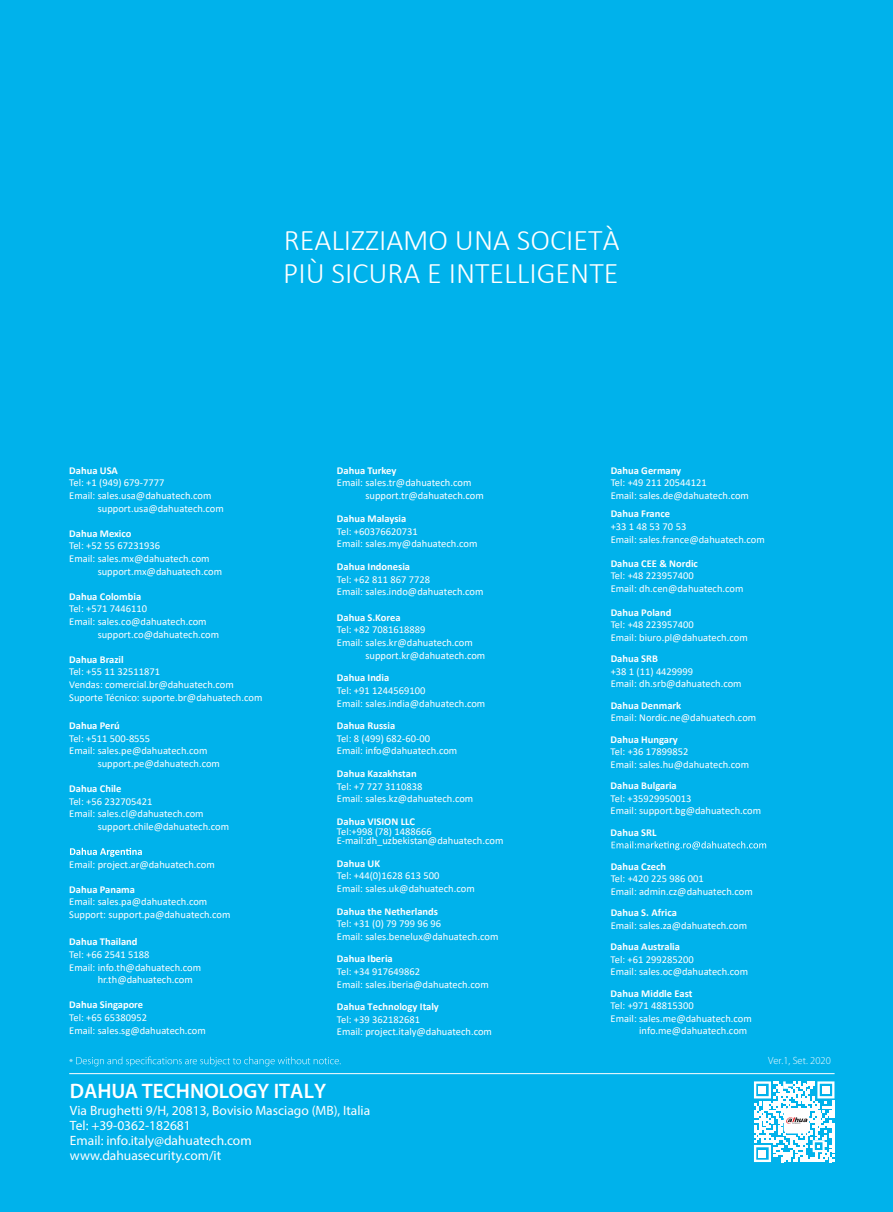
<style>
.page{position:relative;width:893px;height:1212px;background:#00b2eb}
.page>*{position:absolute;margin:0;border:0;box-sizing:border-box;transform-origin:0 0}
.t1{font:300 30px/33.3px "Calibri";color:#fff}
.t2{font:600 21px "Myriad Pro";color:#fff}
.t3{font:13.5px/15px "Myriad Pro";color:#fff}
.t4{font:10.5px/12.6px "Calibri";color:#fff}
.t5{font:700 10.5px "Calibri";color:#fff}
.t6{font:300 10.5px "Myriad Pro";letter-spacing:.005em;color:#fff}
</style>
<div class="page">
<svg style="left:76px;top:1056px;width:265px;height:10px"></svg>
<hr style="left:69px;top:1073px;width:766px;height:1px;background:#fff">
<hr style="left:832px;top:1101px;width:3px;height:17px;background:#fff">
<hr style="left:832px;top:1123px;width:3px;height:29px;background:#fff">
<svg style="left:70px;top:848px;width:72px;height:9px"></svg>
<svg style="left:611px;top:841px;width:155px;height:9px"></svg>
<svg style="left:754px;top:1081px;width:80px;height:81px"></svg>
<h1 class="t1" style="left:283px;top:223px;width:338px">REALIZZIAMO UNA SOCIETÀ<br>PIÙ SICURA E INTELLIGENTE</h1>
<p class="t5" style="left:69px;top:463px;width:50px">Dahua USA</p>
<p class="t4" style="left:69px;top:476px;width:97px">Tel: +1 (949) 679-7777</p>
<p class="t4" style="left:69px;top:489px;width:144px">Email: sales.usa@dahuatech.com</p>
<p class="t4" style="left:98px;top:502px;width:128px">support.usa@dahuatech.com</p>
<p class="t5" style="left:69px;top:526px;width:64px">Dahua Mexico</p>
<p class="t4" style="left:69px;top:539px;width:92px">Tel: +52 55 67231936</p>
<p class="t4" style="left:69px;top:552px;width:142px">Email: sales.mx@dahuatech.com</p>
<p class="t4" style="left:98px;top:565px;width:126px">support.mx@dahuatech.com</p>
<p class="t5" style="left:69px;top:589px;width:74px">Dahua Colombia</p>
<p class="t4" style="left:69px;top:602px;width:79px">Tel: +571 7446110</p>
<p class="t4" style="left:69px;top:615px;width:139px">Email: sales.co@dahuatech.com</p>
<p class="t4" style="left:98px;top:628px;width:123px">support.co@dahuatech.com</p>
<p class="t5" style="left:69px;top:652px;width:56px">Dahua Brazil</p>
<p class="t4" style="left:69px;top:665px;width:195px">Tel: +55 11 32511871<br>Vendas: comercial.br@dahuatech.com<br>Suporte Técnico: suporte.br@dahuatech.com</p>
<p class="t5" style="left:69px;top:718px;width:52px">Dahua Perú</p>
<p class="t4" style="left:69px;top:731px;width:83px">Tel: +511 500-8555</p>
<p class="t4" style="left:69px;top:744px;width:140px">Email: sales.pe@dahuatech.com</p>
<p class="t4" style="left:98px;top:757px;width:124px">support.pe@dahuatech.com</p>
<p class="t5" style="left:69px;top:781px;width:54px">Dahua Chile</p>
<p class="t4" style="left:69px;top:794px;width:85px">Tel: +56 232705421</p>
<p class="t4" style="left:69px;top:807px;width:136px">Email: sales.cl@dahuatech.com</p>
<p class="t4" style="left:98px;top:820px;width:133px">support.chile@dahuatech.com</p>
<p class="t4" style="left:69px;top:857px;width:147px">Email: project.ar@dahuatech.com</p>
<p class="t5" style="left:69px;top:882px;width:67px">Dahua Panama</p>
<p class="t4" style="left:69px;top:895px;width:163px">Email: sales.pa@dahuatech.com<br>Support: support.pa@dahuatech.com</p>
<p class="t5" style="left:69px;top:934px;width:70px">Dahua Thailand</p>
<p class="t4" style="left:69px;top:948px;width:82px">Tel: +66 2541 5188</p>
<p class="t4" style="left:69px;top:960px;width:133px">Email: info.th@dahuatech.com</p>
<p class="t4" style="left:98px;top:973px;width:97px">hr.th@dahuatech.com</p>
<p class="t5" style="left:69px;top:997px;width:75px">Dahua Singapore</p>
<p class="t4" style="left:69px;top:1011px;width:138px">Tel: +65 65380952<br>Email: sales.sg@dahuatech.com</p>
<p class="t6" style="left:69px;top:1056px;width:6px">*</p>
<p class="t5" style="left:337px;top:463px;width:61px">Dahua Turkey</p>
<p class="t4" style="left:365px;top:476px;width:120px;text-indent:-28px">Email: sales.tr@dahuatech.com support.tr@dahuatech.com</p>
<p class="t5" style="left:337px;top:511px;width:71px">Dahua Malaysia</p>
<p class="t4" style="left:337px;top:525px;width:142px">Tel: +60376620731<br>Email: sales.my@dahuatech.com</p>
<p class="t5" style="left:337px;top:559px;width:75px">Dahua Indonesia</p>
<p class="t4" style="left:337px;top:572px;width:148px">Tel: +62 811 867 7728<br>Email: sales.indo@dahuatech.com</p>
<p class="t5" style="left:337px;top:610px;width:65px">Dahua S.Korea</p>
<p class="t4" style="left:337px;top:623px;width:90px">Tel: +82 7081618889</p>
<p class="t4" style="left:337px;top:636px;width:137px">Email: sales.kr@dahuatech.com</p>
<p class="t4" style="left:365px;top:649px;width:121px">support.kr@dahuatech.com</p>
<p class="t5" style="left:337px;top:670px;width:54px">Dahua India</p>
<p class="t4" style="left:337px;top:684px;width:150px">Tel: +91 1244569100<br>Email: sales.india@dahuatech.com</p>
<p class="t5" style="left:337px;top:718px;width:60px">Dahua Russia</p>
<p class="t4" style="left:337px;top:732px;width:122px">Tel: 8 (499) 682-60-00<br>Email: info@dahuatech.com</p>
<p class="t5" style="left:337px;top:766px;width:81px">Dahua Kazakhstan</p>
<p class="t4" style="left:337px;top:779px;width:138px">Tel: +7 727 3110838<br>Email: sales.kz@dahuatech.com</p>
<p class="t5" style="left:337px;top:814px;width:80px">Dahua VISION LLC</p>
<p class="t4" style="left:337px;top:826px;width:168px;line-height:9.6px">Tel:+998 (78) 1488666<br>E-mail:dh_uzbekistan@dahuatech.com</p>
<p class="t5" style="left:337px;top:856px;width:45px">Dahua UK</p>
<p class="t4" style="left:337px;top:869px;width:139px">Tel: +44(0)1628 613 500<br>Email: sales.uk@dahuatech.com</p>
<p class="t5" style="left:337px;top:904px;width:103px">Dahua the Netherlands</p>
<p class="t4" style="left:337px;top:917px;width:163px">Tel: +31 (0) 79 799 96 96<br>Email: sales.benelux@dahuatech.com</p>
<p class="t5" style="left:337px;top:951px;width:57px">Dahua Iberia</p>
<p class="t4" style="left:337px;top:965px;width:153px">Tel: +34 917649862<br>Email: sales.iberia@dahuatech.com</p>
<p class="t5" style="left:337px;top:999px;width:104px">Dahua Technology Italy</p>
<p class="t4" style="left:337px;top:1013px;width:157px;line-height:12px">Tel: +39 362182681<br>Email: project.italy@dahuatech.com</p>
<p class="t5" style="left:611px;top:463px;width:72px">Dahua Germany</p>
<p class="t4" style="left:611px;top:476px;width:140px">Tel: +49 211 20544121<br>Email: sales.de@dahuatech.com</p>
<p class="t5" style="left:611px;top:506px;width:61px">Dahua France</p>
<p class="t4" style="left:611px;top:520px;width:156px">+33 1 48 53 70 53<br>Email: sales.france@dahuatech.com</p>
<p class="t5" style="left:611px;top:556px;width:89px">Dahua CEE &amp; Nordic</p>
<p class="t4" style="left:611px;top:569px;width:134px">Tel: +48 223957400<br>Email: dh.cen@dahuatech.com</p>
<p class="t5" style="left:611px;top:605px;width:62px">Dahua Poland</p>
<p class="t4" style="left:611px;top:618px;width:139px">Tel: +48 223957400<br>Email: biuro.pl@dahuatech.com</p>
<p class="t5" style="left:611px;top:651px;width:49px">Dahua SRB</p>
<p class="t4" style="left:611px;top:665px;width:132px">+38 1 (11) 4429999<br>Email: dh.srb@dahuatech.com</p>
<p class="t5" style="left:611px;top:698px;width:72px">Dahua Denmark</p>
<p class="t4" style="left:611px;top:711px;width:147px">Email: Nordic.ne@dahuatech.com</p>
<p class="t5" style="left:611px;top:732px;width:69px">Dahua Hungary</p>
<p class="t4" style="left:611px;top:745px;width:140px">Tel: +36 17899852<br>Email: sales.hu@dahuatech.com</p>
<p class="t5" style="left:611px;top:778px;width:68px">Dahua Bulgaria</p>
<p class="t4" style="left:611px;top:792px;width:152px">Tel: +35929950013<br>Email: support.bg@dahuatech.com</p>
<p class="t5" style="left:611px;top:825px;width:47px">Dahua SRL</p>
<p class="t5" style="left:611px;top:859px;width:57px">Dahua Czech</p>
<p class="t4" style="left:611px;top:872px;width:144px">Tel: +420 225 986 001<br>Email: admin.cz@dahuatech.com</p>
<p class="t5" style="left:611px;top:905px;width:68px">Dahua S. Africa</p>
<p class="t4" style="left:611px;top:919px;width:138px">Email: sales.za@dahuatech.com</p>
<p class="t5" style="left:611px;top:939px;width:71px">Dahua Australia</p>
<p class="t4" style="left:611px;top:952px;width:139px">Tel: +61 299285200<br>Email: sales.oc@dahuatech.com</p>
<p class="t5" style="left:611px;top:985px;width:83px">Dahua Middle East</p>
<p class="t4" style="left:611px;top:999px;width:85px">Tel: +971 48815300</p>
<p class="t4" style="left:611px;top:1012px;width:143px">Email: sales.me@dahuatech.com</p>
<p class="t4" style="left:639px;top:1024px;width:110px">info.me@dahuatech.com</p>
<p class="t6" style="left:768px;top:1054px;width:64px">Ver.1, Set. 2020</p>
<h2 class="t2" style="left:70px;top:1077px;width:258px">DAHUA TECHNOLOGY ITALY</h2>
<p class="t3" style="left:70px;top:1103px;width:302px">Via Brughetti 9/H, 20813, Bovisio Masciago (MB), Italia Tel: +39-0362-182681<br>Email: info.italy@dahuatech.com www.dahuasecurity.com/it</p>
</div>
